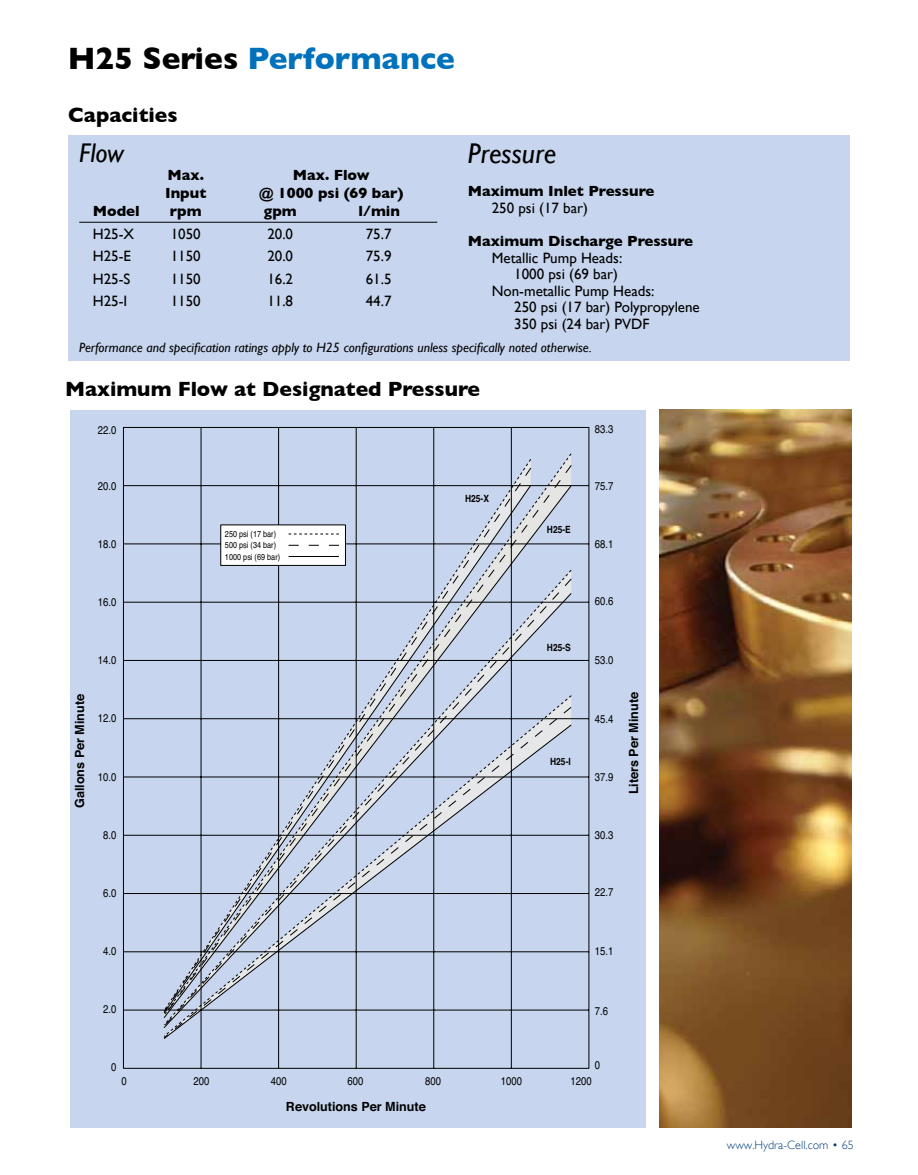
<style>
.page{position:relative;width:918px;height:1175px;background:#fff}
.page>*{position:absolute;margin:0;border:0;box-sizing:border-box;transform-origin:0 0}
.t1{font:700 31.5px "Gill Sans";color:#0072bc}
.t2{font:italic 28.5px "Gill Sans";color:#000}
.t3{font:italic 27px "Gill Sans";color:#000}
.t4{font:700 21px "Gill Sans";color:#000}
.t5{font:15px "Gill Sans";color:#000}
.t6{font:700 15px "Gill Sans";color:#000}
.t7{font:italic 13.5px "Gill Sans";color:#000}
.t8{font:700 12.6px "Helvetica";color:#000}
.t9{font:300 12px "Gill Sans";color:#003e7e}
.t10{font:11.25px "Helvetica";color:#000;scale:.85 1}
.t11{font:700 9.9px "Helvetica";color:#000;scale:.85 1}
.t12{font:8.55px/11.2px "Helvetica";color:#000;scale:.85 1}
.s1{color:#000}
</style>
<div class="page">
<div style="left:70px;top:410px;width:576px;height:717px;background:#c7d6ee"></div>
<svg style="left:123px;top:426px;width:467px;height:643px"></svg>
<svg style="left:163px;top:452px;width:409px;height:12px"></svg>
<svg style="left:163px;top:464px;width:409px;height:105px"></svg>
<svg style="left:163px;top:578px;width:409px;height:116px"></svg>
<svg style="left:163px;top:694px;width:409px;height:12px"></svg>
<svg style="left:163px;top:706px;width:409px;height:333px"></svg>
<div style="left:221px;top:525px;width:124px;height:40px;background:#fff"></div>
<div style="left:220px;top:524px;width:126px;height:42px;border:1px solid #000"></div>
<svg style="left:289px;top:533px;width:50px;height:1px"></svg>
<hr style="left:289px;top:556px;width:50px;height:1px;background:#000">
<div style="left:68px;top:135px;width:781px;height:226px;background:#c7d6ee"></div>
<hr style="left:79px;top:222px;width:358px;height:1px;background:#000">
<img style="left:659px;top:409px;width:192px;height:718px">
<h1 class="t1" style="left:68px;top:40px;width:389px"><span class="s1">H25 Series</span> Performance</h1>
<h3 class="t4" style="left:68px;top:103px;width:111px">Capacities</h3>
<h3 class="t3" style="left:79px;top:138px;width:46px">Flow</h3>
<p class="t6" style="left:168px;top:167px;width:38px">Max.</p>
<p class="t6" style="left:293px;top:167px;width:78px">Max. Flow</p>
<p class="t6" style="left:165px;top:185px;width:43px">Input</p>
<p class="t6" style="left:259px;top:185px;width:146px">@ 1000 psi (69 bar)</p>
<p class="t6" style="left:93px;top:203px;width:49px">Model</p>
<p class="t6" style="left:170px;top:203px;width:33px">rpm</p>
<p class="t6" style="left:264px;top:203px;width:35px">gpm</p>
<p class="t6" style="left:359px;top:203px;width:43px">l/min</p>
<p class="t5" style="left:93px;top:225px;width:43px">H25-X</p>
<p class="t5" style="left:171px;top:225px;width:31px">1050</p>
<p class="t5" style="left:267px;top:225px;width:27px">20.0</p>
<p class="t5" style="left:366px;top:225px;width:27px">75.7</p>
<p class="t5" style="left:93px;top:247px;width:40px">H25-E</p>
<p class="t5" style="left:171px;top:247px;width:31px">1150</p>
<p class="t5" style="left:267px;top:247px;width:27px">20.0</p>
<p class="t5" style="left:366px;top:247px;width:27px">75.9</p>
<p class="t5" style="left:93px;top:270px;width:39px">H25-S</p>
<p class="t5" style="left:171px;top:270px;width:31px">1150</p>
<p class="t5" style="left:267px;top:270px;width:27px">16.2</p>
<p class="t5" style="left:366px;top:270px;width:27px">61.5</p>
<p class="t5" style="left:93px;top:292px;width:36px">H25-I</p>
<p class="t5" style="left:171px;top:292px;width:31px">1150</p>
<p class="t5" style="left:267px;top:292px;width:27px">11.8</p>
<p class="t5" style="left:366px;top:292px;width:27px">44.7</p>
<h2 class="t2" style="left:468px;top:137px;width:90px">Pressure</h2>
<p class="t6" style="left:468px;top:183px;width:188px">Maximum Inlet Pressure</p>
<p class="t5" style="left:492px;top:199px;width:98px">250 psi (17 bar)</p>
<p class="t6" style="left:468px;top:232px;width:227px">Maximum Discharge Pressure</p>
<p class="t5" style="left:492px;top:249px;width:132px">Metallic Pump Heads:</p>
<p class="t5" style="left:514px;top:265px;width:105px">1000 psi (69 bar)</p>
<p class="t5" style="left:492px;top:282px;width:164px">Non-metallic Pump Heads:</p>
<p class="t5" style="left:514px;top:298px;width:187px">250 psi (17 bar) Polypropylene</p>
<p class="t5" style="left:514px;top:315px;width:137px">350 psi (24 bar) PVDF</p>
<p class="t7" style="left:79px;top:340px;width:514px">Performance and specification ratings apply to H25 configurations unless specifically noted otherwise.</p>
<h3 class="t4" style="left:65px;top:377px;width:417px">Maximum Flow at Designated Pressure</h3>
<p class="t10" style="left:98px;top:422px;width:23px">22.0</p>
<p class="t10" style="left:595px;top:421px;width:23px">83.3</p>
<p class="t10" style="left:98px;top:478px;width:23px">20.0</p>
<p class="t10" style="left:595px;top:478px;width:23px">75.7</p>
<p class="t11" style="left:465px;top:492px;width:30px">H25-X</p>
<p class="t10" style="left:98px;top:536px;width:23px">18.0</p>
<p class="t12" style="left:225px;top:529px;width:67px">250 psi (17 bar)<br>500 psi (34 bar)<br>1000 psi (69 bar)</p>
<p class="t11" style="left:547px;top:523px;width:30px">H25-E</p>
<p class="t10" style="left:595px;top:536px;width:23px">68.1</p>
<p class="t10" style="left:98px;top:594px;width:23px">16.0</p>
<p class="t10" style="left:595px;top:594px;width:23px">60.6</p>
<p class="t11" style="left:547px;top:640px;width:30px">H25-S</p>
<p class="t10" style="left:98px;top:652px;width:23px">14.0</p>
<p class="t10" style="left:595px;top:653px;width:23px">53.0</p>
<p class="t8" style="left:71px;top:808px;width:116px;rotate:-90deg">Gallons Per Minute</p>
<p class="t8" style="left:625px;top:794px;width:104px;rotate:-90deg">Liters Per Minute</p>
<p class="t10" style="left:98px;top:710px;width:23px">12.0</p>
<p class="t10" style="left:595px;top:711px;width:23px">45.4</p>
<p class="t11" style="left:550px;top:755px;width:26px">H25-I</p>
<p class="t10" style="left:98px;top:769px;width:23px">10.0</p>
<p class="t10" style="left:595px;top:769px;width:23px">37.9</p>
<p class="t10" style="left:103px;top:827px;width:17px">8.0</p>
<p class="t10" style="left:595px;top:827px;width:23px">30.3</p>
<p class="t10" style="left:103px;top:885px;width:17px">6.0</p>
<p class="t10" style="left:595px;top:884px;width:23px">22.7</p>
<p class="t10" style="left:103px;top:943px;width:17px">4.0</p>
<p class="t10" style="left:595px;top:944px;width:23px">15.1</p>
<p class="t10" style="left:103px;top:1001px;width:17px">2.0</p>
<p class="t10" style="left:595px;top:1003px;width:17px">7.6</p>
<p class="t10" style="left:111px;top:1059px;width:8px">0</p>
<p class="t10" style="left:595px;top:1057px;width:8px">0</p>
<p class="t10" style="left:121px;top:1073px;width:8px">0</p>
<p class="t10" style="left:193px;top:1073px;width:20px">200</p>
<p class="t10" style="left:271px;top:1073px;width:20px">400</p>
<p class="t10" style="left:348px;top:1073px;width:20px">600</p>
<p class="t10" style="left:425px;top:1073px;width:20px">800</p>
<p class="t10" style="left:501px;top:1073px;width:27px">1000</p>
<p class="t10" style="left:570px;top:1073px;width:27px">1200</p>
<p class="t8" style="left:286px;top:1098px;width:141px">Revolutions Per Minute</p>
<p class="t9" style="left:727px;top:1138px;width:128px">www.Hydra-Cell.com • 65</p>
</div>
